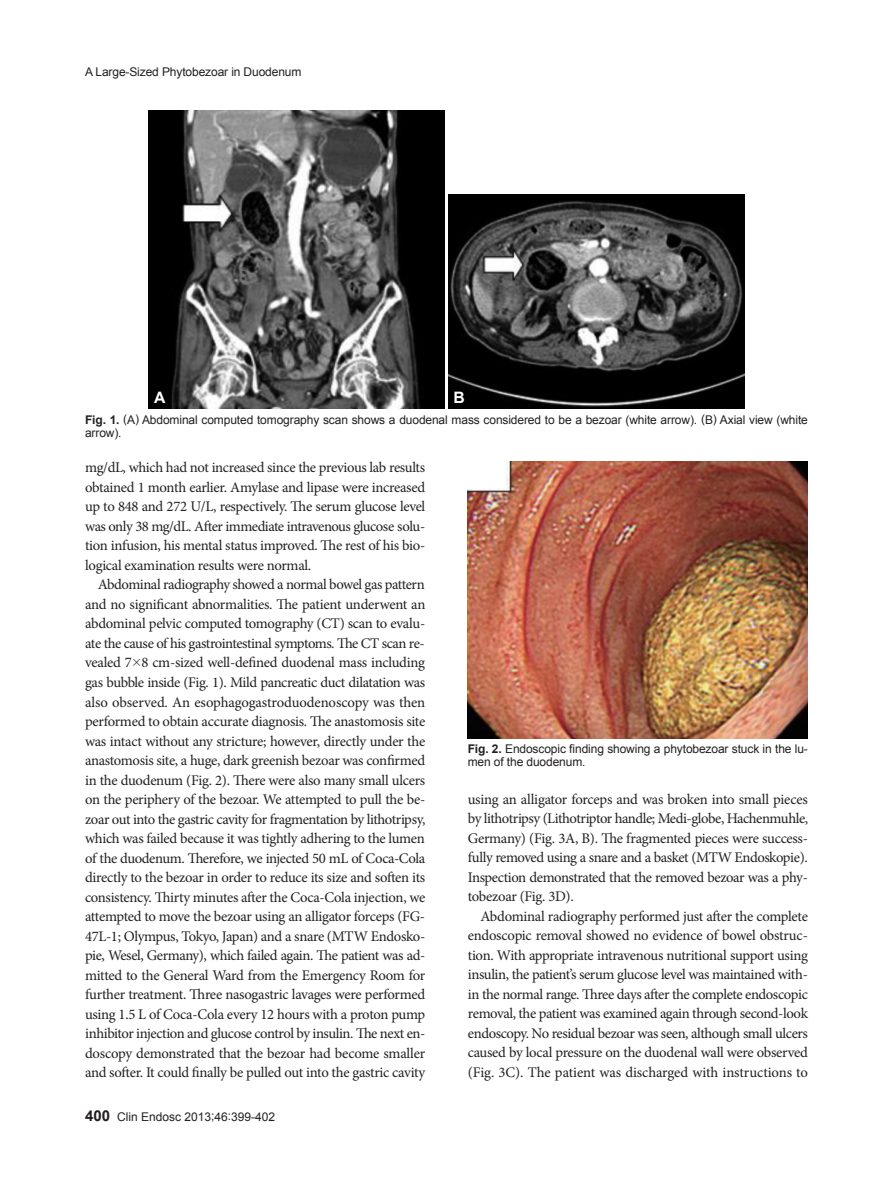
<style>
.page{position:relative;width:893px;height:1191px;background:#fff}
.page>*{position:absolute;margin:0;border:0;box-sizing:border-box;transform-origin:0 0}
.t1{font:700 15.75px "Arial";color:#fff}
.t2{font:14.7px/19.5px "Minion Pro";letter-spacing:-.02em;color:#231f20;text-align:justify}
.t3{font:12px/13.5px "Arial";letter-spacing:-.01em;color:#231f20}
.s1{font-weight:700}
.s2{font-family:"Garamond"}
.s3{font-weight:700;font-size:15px}
</style>
<div class="page">
<img style="left:149px;top:111px;width:295px;height:297px">
<img style="left:449px;top:195px;width:295px;height:213px">
<img style="left:468px;top:461px;width:340px;height:277px">
<p class="t3" style="left:85px;top:65px;width:218px">A Large-Sized Phytobezoar in Duodenum</p>
<p class="t1" style="left:154px;top:386px;width:13px">A</p>
<p class="t1" style="left:454px;top:386px;width:13px">B</p>
<p class="t3" style="left:85px;top:413px;width:724px"><span class="s1">Fig. 1.</span> (A) Abdominal computed tomography scan shows a duodenal mass considered to be a bezoar (white arrow). (B) Axial view (white arrow).</p>
<p class="t2" style="left:85px;top:458px;width:342px">mg/dL, which had not increased since the previous lab results obtained 1 month earlier. Amylase and lipase were increased up to 848 and 272 U/L, respectively. The serum glucose level was only 38 mg/dL. After immediate intravenous glucose solu&shy;tion infusion, his mental status improved. The rest of his bio&shy;logical examination results were normal.</p>
<p class="t2" style="left:85px;top:575px;width:342px;text-indent:13px">Abdominal radiography showed a normal bowel gas pattern and no significant abnormalities. The patient underwent an abdominal pelvic computed tomography (CT) scan to evalu&shy;ate the cause of his gastrointestinal symptoms. The CT scan re&shy;vealed 7<span class="s2">×</span>8 cm-sized well-defined duodenal mass including gas bubble inside (Fig. 1). Mild pancreatic duct dilatation was also observed. An esophagogastroduodenoscopy was then performed to obtain accurate diagnosis. The anastomosis site was intact without any stricture; however, directly under the anastomosis site, a huge, dark greenish bezoar was confirmed in the duodenum (Fig. 2). There were also many small ulcers on the periphery of the bezoar. We attempted to pull the be&shy;zoar out into the gastric cavity for fragmentation by lithotripsy, which was failed because it was tightly adhering to the lumen of the duodenum. Therefore, we injected 50 mL of Coca-Cola directly to the bezoar in order to reduce its size and soften its consistency. Thirty minutes after the Coca-Cola injection, we attempted to move the bezoar using an alligator forceps (FG-47L-1; Olympus, Tokyo, Japan) and a snare (MTW Endosko&shy;pie, Wesel, Germany), which failed again. The patient was ad&shy;mitted to the General Ward from the Emergency Room for further treatment. Three nasogastric lavages were performed using 1.5 L of Coca-Cola every 12 hours with a proton pump inhibitor injection and glucose control by insulin. The next en&shy;doscopy demonstrated that the bezoar had become smaller and softer. It could finally be pulled out into the gastric cavity</p>
<p class="t3" style="left:85px;top:1110px;width:192px"><span class="s3">400</span> Clin Endosc 2013;46:399-402</p>
<p class="t3" style="left:468px;top:742px;width:342px"><span class="s1">Fig. 2.</span> Endoscopic finding showing a phytobezoar stuck in the lu&shy;men of the duodenum.</p>
<p class="t2" style="left:468px;top:789px;width:342px">using an alligator forceps and was broken into small pieces by lithotripsy (Lithotriptor handle; Medi-globe, Hachenmuhle, Germany) (Fig. 3A, B). The fragmented pieces were success&shy;fully removed using a snare and a basket (MTW Endoskopie).<br>Inspection demonstrated that the removed bezoar was a phy&shy;tobezoar (Fig. 3D).</p>
<p class="t2" style="left:468px;top:906px;width:342px;text-indent:13px">Abdominal radiography performed just after the complete endoscopic removal showed no evidence of bowel obstruc&shy;tion. With appropriate intravenous nutritional support using insulin, the patient’s serum glucose level was maintained with&shy;in the normal range. Three days after the complete endoscopic removal, the patient was examined again through second-look endoscopy. No residual bezoar was seen, although small ulcers caused by local pressure on the duodenal wall were observed (Fig. 3C). The patient was discharged with instructions to</p>
</div>
